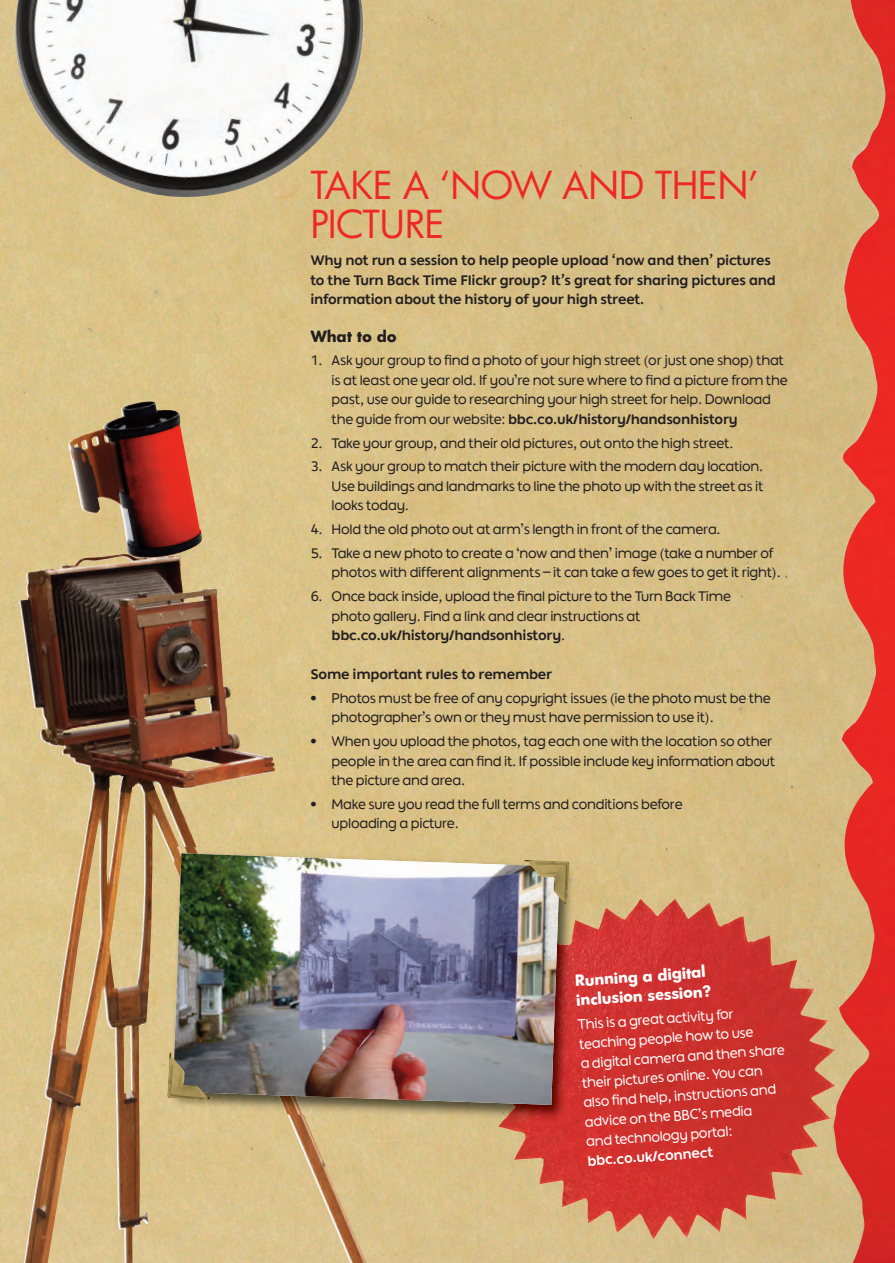
<style>
.page{position:relative;width:895px;height:1263px;background:#fff}
.page>*{position:absolute;margin:0;border:0;box-sizing:border-box;transform-origin:0 0}
.t1{font:37.5px/39px "Futura L5";letter-spacing:-.015em;color:#ee2823}
.t2{font:15px/19.5px "BBC One";letter-spacing:-.015em;color:#231f20}
.t3{font:700 15px/19.5px "BBC One";letter-spacing:-.015em;color:#231f20}
.t4{font:15px/19.5px "BBC One";color:#fff}
.t5{font:700 15px/19.5px "Futura L5";color:#fff}
.t6{font:700 15px "BBC One";color:#fff}
.t7{font:700 15px "Futura L5";letter-spacing:-.015em;color:#231f20}
.s1{font-weight:700}
</style>
<div class="page">
<img style="left:886px;top:0;width:9px;height:1263px">
<img style="left:0;top:0;width:886px;height:1263px">
<img style="left:10px;top:0;width:355px;height:199px">
<img style="left:153px;top:556px;width:223px;height:707px">
<img style="left:68px;top:400px;width:135px;height:158px">
<img style="left:492px;top:916px;width:344px;height:323px">
<img style="left:197px;top:847px;width:383px;height:275px">
<img style="left:166px;top:863px;width:8px;height:251px">
<img style="left:174px;top:846px;width:130px;height:269px">
<img style="left:492px;top:920px;width:86px;height:204px">
<img style="left:173px;top:853px;width:387px;height:252px">
<img style="left:167px;top:1051px;width:45px;height:50px">
<img style="left:523px;top:859px;width:47px;height:46px">
<h1 class="t1" style="left:310px;top:169px;width:450px">TAKE A ‘NOW AND THEN’<br>PICTURE</h1>
<p class="t3" style="left:310px;top:252px;width:467px">Why not run a session to help people upload ‘now and then’ pictures to the Turn Back Time Flickr group? It’s great for sharing pictures and information about the history of your high street.</p>
<p class="t7" style="left:310px;top:329px;width:88px">What to do</p>
<p class="t2" style="left:332px;top:352px;width:458px;text-indent:-21px">1. Ask your group to find a photo of your high street (or just one shop) that is at least one year old. If you’re not sure where to find a picture from the past, use our guide to researching your high street for help. Download the guide from our website: <span class="s1">bbc.co.uk/history/handsonhistory</span></p>
<p class="t2" style="left:310px;top:434px;width:425px">2. Take your group, and their old pictures, out onto the high street.</p>
<p class="t2" style="left:332px;top:458px;width:434px;text-align:justify;text-indent:-21px">3. Ask your group to match their picture with the modern day location.<br>Use buildings and landmarks to line the photo up with the street as it looks today.</p>
<p class="t2" style="left:310px;top:521px;width:412px">4. Hold the old photo out at arm’s length in front of the camera.</p>
<p class="t2" style="left:332px;top:544px;width:451px;text-indent:-21px">5. Take a new photo to create a ‘now and then’ image (take a number of photos with different alignments – it can take a few goes to get it right).</p>
<p class="t2" style="left:332px;top:588px;width:401px;text-indent:-21px">6. Once back inside, upload the final picture to the Turn Back Time photo gallery. Find a link and clear instructions at <span class="s1">bbc.co.uk/history/handsonhistory</span>.</p>
<p class="t3" style="left:310px;top:666px;width:243px">Some important rules to remember</p>
<p class="t2" style="left:332px;top:689px;width:441px;text-indent:-21px">• Photos must be free of any copyright issues (ie the photo must be the photographer’s own or they must have permission to use it).</p>
<p class="t2" style="left:332px;top:733px;width:445px;text-indent:-21px">• When you upload the photos, tag each one with the location so other people in the area can find it. If possible include key information about the picture and area.</p>
<p class="t2" style="left:332px;top:795px;width:353px;text-indent:-21px">• Make sure you read the full terms and conditions before uploading a picture.</p>
<p class="t5" style="left:574px;top:972px;width:137px;rotate:-4deg">Running a digital inclusion session?</p>
<p class="t4" style="left:577px;top:1016px;width:206px;rotate:-4deg">This is a great activity for teaching people how to use<br>a digital camera and then share their pictures online. You can also fi nd help, instructions and advice on the BBC’s media<br>and technology portal:</p>
<p class="t6" style="left:587px;top:1154px;width:127px;rotate:-4deg">bbc.co.uk/connect</p>
</div>
